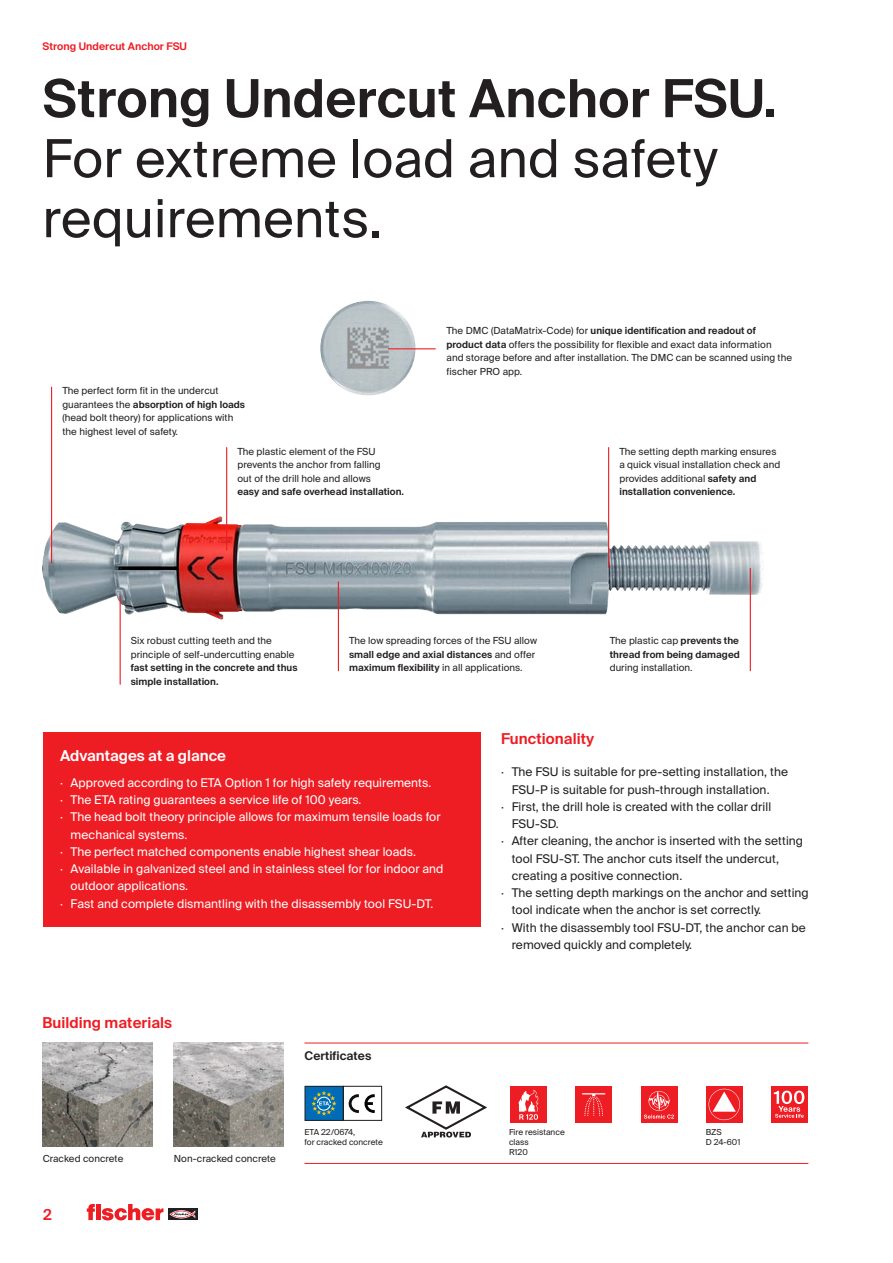
<style>
.page{position:relative;width:893px;height:1263px;background:#fff}
.page>*{position:absolute;margin:0;border:0;box-sizing:border-box;transform-origin:0 0}
.CB_AF_01_HEAD_35PT_SB{font:52.5px/60px "fischerstrong";letter-spacing:.005em;color:#231f20}
.CB_AF_02_SUBHEAD_SB_RED{font:600 15px "fischerstrong";letter-spacing:.005em;color:#ee1d23}
.CB_AF_06_REDBOX_SUBHEAD_WHITE{font:600 15px "fischerstrong";color:#fff}
.t1{font:12px/17.2px "fischerstrong";letter-spacing:.005em;color:#231f20}
.t2{font:12px/17.2px "fischerstrong";letter-spacing:.005em;color:#fff}
.CB_AF_03_COPY_SB{font:600 12px "fischerstrong";letter-spacing:.005em;color:#231f20}
.t3{font:600 10.5px "fischerstrong";letter-spacing:.005em;color:#ee1d23}
.CB_AF_04_CAPTION_2_5MM_REG{font:9.75px/13.5px "fischerstrong";letter-spacing:.005em;color:#231f20}
.CB_AF_04_CAPTION_2_5MM_REG-2{font:600 9.75px/13.5px "fischerstrong";letter-spacing:.005em;color:#231f20;text-align:justify}
.CB_AF_04_CAPTION_REG{font:9.75px "fischerstrong";letter-spacing:.005em;color:#231f20}
.t4{font:8.25px/9.9px "fischerstrong";color:#221e1f}
.s1{font-weight:600}
.s2{font-weight:400}
</style>
<div class="page">
<svg style="left:168px;top:1208px;width:29px;height:12px"></svg>
<svg style="left:169px;top:1210px;width:26px;height:8px"></svg>
<svg style="left:87px;top:1204px;width:76px;height:16px"></svg>
<svg style="left:304px;top:1086px;width:78px;height:35px"></svg>
<hr style="left:304px;top:1043px;width:504px;height:1px;background:#ee1d23">
<hr style="left:304px;top:1163px;width:504px;height:1px;background:#ee1d23">
<div style="left:575px;top:1086px;width:37px;height:36px;background:#ee1d23"></div>
<svg style="left:582px;top:1093px;width:23px;height:23px"></svg>
<div style="left:510px;top:1086px;width:37px;height:36px;background:#ee1d23"></div>
<svg style="left:519px;top:1090px;width:20px;height:30px"></svg>
<div style="left:641px;top:1086px;width:36px;height:36px;background:#ee1d23"></div>
<svg style="left:644px;top:1091px;width:30px;height:27px"></svg>
<div style="left:771px;top:1086px;width:37px;height:36px;background:#ee1d23"></div>
<svg style="left:774px;top:1091px;width:30px;height:27px"></svg>
<svg style="left:405px;top:1085px;width:82px;height:52px"></svg>
<div style="left:706px;top:1086px;width:36px;height:36px;background:#ee1d23"></div>
<svg style="left:708px;top:1089px;width:32px;height:31px"></svg>
<img style="left:43px;top:1043px;width:110px;height:103px">
<img style="left:174px;top:1043px;width:109px;height:103px">
<img style="left:42px;top:516px;width:721px;height:103px">
<img style="left:320px;top:301px;width:96px;height:95px">
<hr style="left:226px;top:448px;width:1px;height:102px;background:#ee1d23">
<hr style="left:120px;top:596px;width:1px;height:88px;background:#ee1d23">
<hr style="left:750px;top:568px;width:1px;height:103px;background:#ee1d23">
<hr style="left:608px;top:448px;width:1px;height:119px;background:#ee1d23">
<hr style="left:388px;top:348px;width:47px;height:1px;background:#ee1d23">
<hr style="left:51px;top:387px;width:1px;height:176px;background:#ee1d23">
<hr style="left:338px;top:582px;width:1px;height:89px;background:#ee1d23">
<div style="left:43px;top:732px;width:437px;height:194px;background:#ee1d23"></div>
<p class="t3" style="left:43px;top:41px;width:146px">Strong Undercut Anchor FSU</p>
<p class="CB_AF_01_HEAD_35PT_SB" style="left:43px;top:69px;width:735px"><span class="s1">Strong Undercut Anchor FSU.<br></span>For extreme load and safety requirements.</p>
<p class="CB_AF_04_CAPTION_2_5MM_REG" style="left:62px;top:384px;width:184px">The perfect form fit in the undercut guarantees the <span class="s1">absorption of high loads </span>(head bolt theory) for applications with the highest level of safety.</p>
<p class="CB_AF_04_CAPTION_2_5MM_REG" style="left:237px;top:444px;width:168px">The plastic element of the FSU prevents the anchor from falling<br>out of the drill hole and allows<br><span class="s1">easy and safe overhead installation.</span></p>
<p class="CB_AF_04_CAPTION_2_5MM_REG" style="left:446px;top:324px;width:347px">The DMC (DataMatrix-Code) for <span class="s1">unique identification and readout of product data</span> offers the possibility for flexible and exact data information<br>and storage before and after installation. The DMC can be scanned using the fischer PRO app.</p>
<p class="CB_AF_04_CAPTION_2_5MM_REG" style="left:619px;top:444px;width:162px">The setting depth marking ensures a quick visual installation check and provides additional <span class="s1">safety and installation convenience.</span></p>
<p class="CB_AF_04_CAPTION_2_5MM_REG" style="left:131px;top:634px;width:168px">Six robust cutting teeth and the principle of self-undercutting enable <span class="s1">fast setting in the concrete and thus simple installation.</span></p>
<p class="CB_AF_04_CAPTION_2_5MM_REG" style="left:349px;top:634px;width:190px">The low spreading forces of the FSU allow <span class="s1">small edge and axial distances</span> and offer <span class="s1">maximum flexibility</span> in all applications.</p>
<p class="CB_AF_04_CAPTION_2_5MM_REG-2" style="left:610px;top:634px;width:132px"><span class="s2">The plastic cap</span> prevents the thread from being damaged <span class="s2">during installation.</span></p>
<p class="CB_AF_06_REDBOX_SUBHEAD_WHITE" style="left:60px;top:747px;width:168px">Advantages at a glance</p>
<p class="t2" style="left:60px;top:774px;width:373px">· Approved according to ETA Option 1 for high safety requirements.</p>
<p class="t2" style="left:60px;top:791px;width:303px">· The ETA rating guarantees a service life of 100 years.</p>
<p class="t2" style="left:71px;top:809px;width:372px;text-indent:-11px">· The head bolt theory principle allows for maximum tensile loads for mechanical systems.</p>
<p class="t2" style="left:60px;top:843px;width:357px">· The perfect matched components enable highest shear loads.</p>
<p class="t2" style="left:71px;top:860px;width:374px;text-indent:-11px">· Available in galvanized steel and in stainless steel for for indoor and outdoor applications.</p>
<p class="t2" style="left:60px;top:895px;width:375px">· Fast and complete dismantling with the disassembly tool FSU-DT.</p>
<p class="CB_AF_02_SUBHEAD_SB_RED" style="left:43px;top:1014px;width:131px">Building materials</p>
<p class="CB_AF_04_CAPTION_REG" style="left:43px;top:1153px;width:82px">Cracked concrete</p>
<p class="CB_AF_04_CAPTION_REG" style="left:174px;top:1153px;width:104px">Non-cracked concrete</p>
<h2 class="CB_AF_02_SUBHEAD_SB_RED" style="left:43px;top:1206px;width:10px">2</h2>
<p class="CB_AF_03_COPY_SB" style="left:304px;top:1049px;width:68px">Certificates</p>
<p class="t4" style="left:304px;top:1127px;width:80px">ETA 22/0674,<br>for cracked concrete</p>
<p class="CB_AF_02_SUBHEAD_SB_RED" style="left:501px;top:730px;width:95px">Functionality</p>
<p class="t1" style="left:512px;top:763px;width:278px;text-indent:-11px">· The FSU is suitable for pre-setting installation, the<br>FSU-P is suitable for push-through installation.</p>
<p class="t1" style="left:512px;top:798px;width:261px;text-indent:-11px">· First, the drill hole is created with the collar drill<br>FSU-SD.</p>
<p class="t1" style="left:512px;top:832px;width:293px;text-indent:-11px">· After cleaning, the anchor is inserted with the setting tool FSU-ST. The anchor cuts itself the undercut, creating a positive connection.</p>
<p class="t1" style="left:512px;top:884px;width:298px;text-indent:-11px">· The setting depth markings on the anchor and setting tool indicate when the anchor is set correctly.</p>
<p class="t1" style="left:512px;top:919px;width:296px;text-indent:-11px">· With the disassembly tool FSU-DT, the anchor can be removed quickly and completely.</p>
<p class="t4" style="left:509px;top:1127px;width:57px">Fire resistance class</p>
<p class="t4" style="left:509px;top:1147px;width:20px">R120</p>
<p class="t4" style="left:706px;top:1127px;width:36px">BZS<br>D 24-601</p>
</div>
